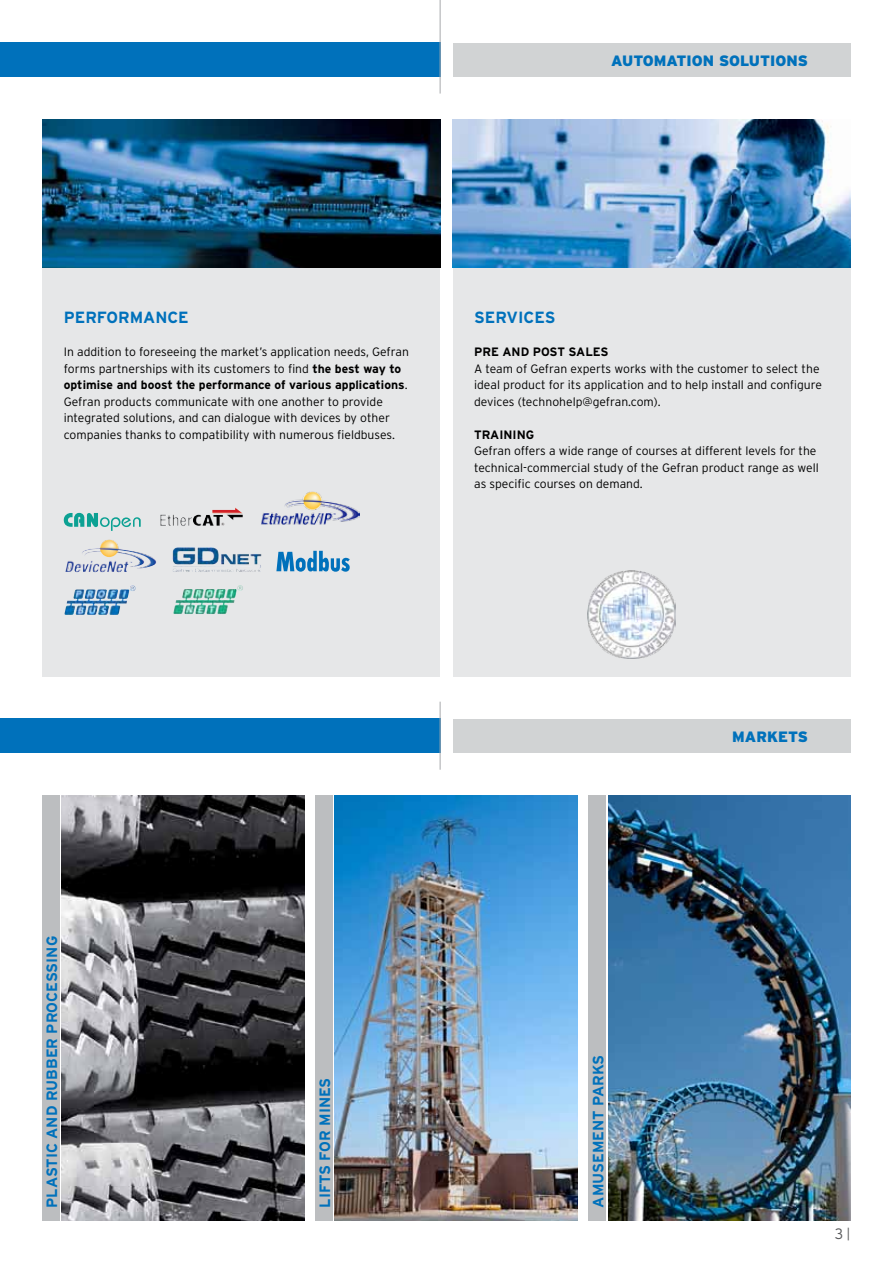
<style>
.page{position:relative;width:893px;height:1263px;background:#fff}
.page>*{position:absolute;margin:0;border:0;box-sizing:border-box;transform-origin:0 0}
.t1{font:700 16.2px "Interstate";color:#0071bb}
.t2{font:700 15px "Interstate";color:#0071bb}
.t3{font:900 15px "Interstate";color:#0071bb}
.t4{font:300 15px "Interstate";color:#58595b}
.t5{font:300 12.15px/16.5px "Interstate";color:#000}
.t6{font:700 12.15px "Interstate";color:#000}
.s1{font-weight:700}
.s2{font-size:12.9px}
</style>
<div class="page">
<img style="left:43px;top:119px;width:397px;height:149px">
<img style="left:453px;top:119px;width:397px;height:149px">
<div style="left:43px;top:268px;width:397px;height:408px;background:#e6e7e8"></div>
<div style="left:453px;top:268px;width:397px;height:408px;background:#e6e7e8"></div>
<img style="left:587px;top:570px;width:89px;height:89px">
<div style="left:0;top:43px;width:440px;height:34px;background:#0071bb"></div>
<hr style="left:440px;top:0;width:1px;height:94px;background:#a7a9ac">
<div style="left:453px;top:43px;width:397px;height:33px;background:#d1d3d4"></div>
<img style="left:62px;top:795px;width:242px;height:425px">
<img style="left:608px;top:795px;width:242px;height:425px">
<img style="left:335px;top:795px;width:242px;height:425px">
<div style="left:0;top:719px;width:440px;height:34px;background:#0071bb"></div>
<hr style="left:440px;top:702px;width:1px;height:68px;background:#a7a9ac">
<div style="left:453px;top:719px;width:397px;height:34px;background:#d1d3d4"></div>
<div style="left:43px;top:795px;width:17px;height:425px;background:#bcbec0"></div>
<div style="left:589px;top:795px;width:17px;height:425px;background:#bcbec0"></div>
<div style="left:316px;top:795px;width:17px;height:425px;background:#bcbec0"></div>
<svg style="left:276px;top:551px;width:74px;height:21px"></svg>
<img style="left:82px;top:540px;width:37px;height:18px">
<img style="left:173px;top:547px;width:46px;height:18px">
<img style="left:64px;top:585px;width:72px;height:30px">
<img style="left:173px;top:585px;width:70px;height:29px">
<svg style="left:64px;top:513px;width:77px;height:18px"></svg>
<img style="left:160px;top:507px;width:83px;height:19px">
<img style="left:261px;top:491px;width:98px;height:34px">
<p class="t3" style="left:611px;top:51px;width:198px">AUTOMATION SOLUTIONS</p>
<h1 class="t1" style="left:64px;top:308px;width:124px">Performance</h1>
<p class="t5" style="left:64px;top:344px;width:347px">In addition to foreseeing the market’s application needs, Gefran forms partnerships with its customers to find <span class="s1">the best way to optimise and boost the performance of various applications</span>.<br>Gefran products communicate with one another to provide integrated solutions, and can dialogue with devices by other companies thanks to compatibility with numerous fieldbuses.</p>
<h1 class="t1" style="left:474px;top:308px;width:81px">SERVICES</h1>
<p class="t6" style="left:474px;top:345px;width:68px">PRE AND POST</p>
<p class="t6" style="left:568px;top:345px;width:9px">SAL</p>
<p class="t6" style="left:593px;top:345px;width:16px">ES</p>
<p class="t5" style="left:474px;top:360px;width:349px">A team of Gefran experts works with the customer to select the ideal product for its application and to help install and configure devices (technohelp@gefran.com).</p>
<p class="t6" style="left:474px;top:427px;width:10px">TRA</p>
<p class="t6" style="left:499px;top:427px;width:35px">INING</p>
<p class="t5" style="left:474px;top:443px;width:346px">Gefran offers a wide range of courses at different levels for the technical-commercial study of the Gefran product range as well as specific courses on demand.</p>
<p class="t2" style="left:43px;top:1208px;width:273px;rotate:-90deg">Plastic an d rubber processing</p>
<p class="t2" style="left:316px;top:1208px;width:132px;rotate:-90deg">Li fts for mines</p>
<p class="t2" style="left:589px;top:1208px;width:155px;rotate:-90deg">Amusement parks</p>
<p class="t3" style="left:732px;top:727px;width:57px">MARKETS</p>
<p class="t4" style="left:835px;top:1224px;width:17px">3 <span class="s2">|</span></p>
</div>
